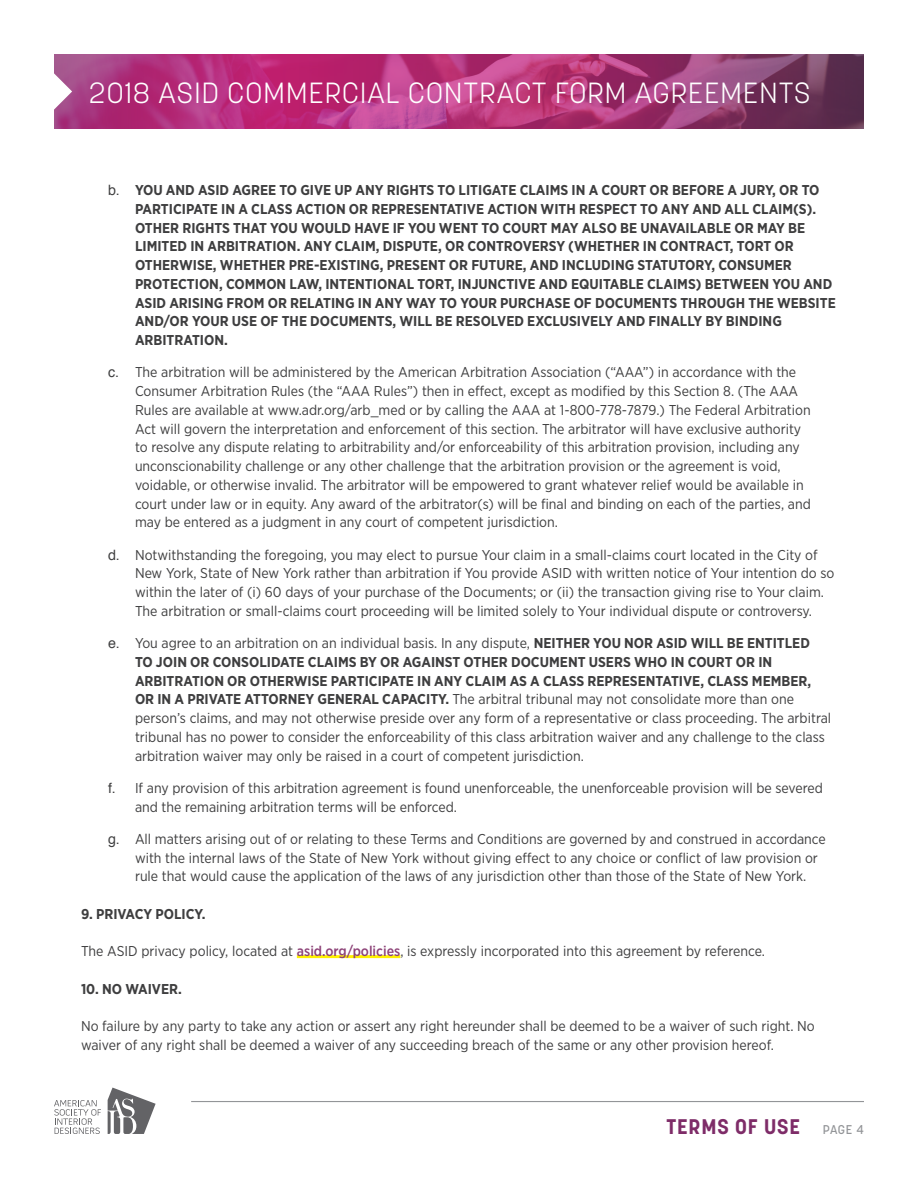
<style>
.page{position:relative;width:918px;height:1188px;background:#fff}
.page>*{position:absolute;margin:0;border:0;box-sizing:border-box;transform-origin:0 0}
.t1{font:300 28.95px "Korolev";letter-spacing:.04em;color:#fff}
.t2{font:700 21px "Korolev";letter-spacing:.04em;color:#7e2c68}
.t3{font:14.25px/18.8px "Gotham Narrow";color:#3e3e3f}
.t4{font:700 14.25px/18.8px "Gotham Narrow";color:#3e3e3f}
.s1{font-family:"Helvetica";font-weight:400}
.s2{font-family:"Helvetica"}
.s3{font-weight:700}
.s4{font-weight:500;color:#8c4277}
.s5{font-weight:500;font-size:12.6px;color:#939598}
.s6{font-weight:500;font-size:12.75px;color:#939598}
</style>
<div class="page">
<svg style="left:54px;top:1100px;width:47px;height:34px"></svg>
<svg style="left:108px;top:1088px;width:48px;height:46px"></svg>
<hr style="left:191px;top:1101px;width:673px;height:1px;background:#939598">
<svg style="left:54px;top:54px;width:810px;height:75px;background:#a73676"></svg>
<svg style="left:54px;top:69px;width:18px;height:45px"></svg>
<hr style="left:297px;top:955px;width:103px;height:3px;background:#fff101">
<h1 class="t1" style="left:89px;top:74px;width:723px">2018 ASID COMMERCIAL CONTRACT FORM AGREEMENTS</h1>
<p class="t4" style="left:135px;top:180px;width:702px;text-indent:-27px"><span class="s1">b.</span> YOU AND ASID AGREE TO GIVE UP ANY RIGHTS TO LITIGATE CLAIMS IN A COURT OR BEFORE A JURY, OR TO PARTICIPATE IN A CLASS ACTION OR REPRESENTATIVE ACTION WITH RESPECT TO ANY AND ALL CLAIM(S).<br>OTHER RIGHTS THAT YOU WOULD HAVE IF YOU WENT TO COURT MAY ALSO BE UNAVAILABLE OR MAY BE LIMITED IN ARBITRATION. ANY CLAIM, DISPUTE, OR CONTROVERSY (WHETHER IN CONTRACT, TORT OR OTHERWISE, WHETHER PRE-EXISTING, PRESENT OR FUTURE, AND INCLUDING STATUTORY, CONSUMER PROTECTION, COMMON LAW, INTENTIONAL TORT, INJUNCTIVE AND EQUITABLE CLAIMS) BETWEEN YOU AND ASID ARISING FROM OR RELATING IN ANY WAY TO YOUR PURCHASE OF DOCUMENTS THROUGH THE WEBSITE AND/OR YOUR USE OF THE DOCUMENTS, WILL BE RESOLVED EXCLUSIVELY AND FINALLY BY BINDING ARBITRATION.</p>
<p class="t3" style="left:135px;top:363px;width:677px;text-indent:-27px"><span class="s2">c.</span> The arbitration will be administered by the American Arbitration Association (“AAA”) in accordance with the Consumer Arbitration Rules (the “AAA Rules”) then in effect, except as modified by this Section 8. (The AAA Rules are available at www.adr.org/arb_med or by calling the AAA at 1-800-778-7879.) The Federal Arbitration Act will govern the interpretation and enforcement of this section. The arbitrator will have exclusive authority to resolve any dispute relating to arbitrability and/or enforceability of this arbitration provision, including any unconscionability challenge or any other challenge that the arbitration provision or the agreement is void, voidable, or otherwise invalid. The arbitrator will be empowered to grant whatever relief would be available in court under law or in equity. Any award of the arbitrator(s) will be final and binding on each of the parties, and may be entered as a judgment in any court of competent jurisdiction.</p>
<p class="t3" style="left:135px;top:545px;width:701px;text-indent:-27px"><span class="s2">d.</span> Notwithstanding the foregoing, you may elect to pursue Your claim in a small-claims court located in the City of New York, State of New York rather than arbitration if You provide ASID with written notice of Your intention do so within the later of (i) 60 days of your purchase of the Documents; or (ii) the transaction giving rise to Your claim.<br>The arbitration or small-claims court proceeding will be limited solely to Your individual dispute or controversy.</p>
<p class="t3" style="left:135px;top:633px;width:698px;text-indent:-27px"><span class="s2">e.</span> You agree to an arbitration on an individual basis. In any dispute, <span class="s3">NEITHER YOU NOR ASID WILL BE ENTITLED TO JOIN OR CONSOLIDATE CLAIMS BY OR AGAINST OTHER DOCUMENT USERS WHO IN COURT OR IN ARBITRATION OR OTHERWISE PARTICIPATE IN ANY CLAIM AS A CLASS REPRESENTATIVE, CLASS MEMBER, OR IN A PRIVATE ATTORNEY GENERAL CAPACITY.</span> The arbitral tribunal may not consolidate more than one person’s claims, and may not otherwise preside over any form of a representative or class proceeding. The arbitral tribunal has no power to consider the enforceability of this class arbitration waiver and any challenge to the class arbitration waiver may only be raised in a court of competent jurisdiction.</p>
<p class="t3" style="left:135px;top:778px;width:689px;text-indent:-27px"><span class="s2">f.</span> If any provision of this arbitration agreement is found unenforceable, the unenforceable provision will be severed and the remaining arbitration terms will be enforced.</p>
<p class="t3" style="left:135px;top:829px;width:692px;text-indent:-27px"><span class="s2">g.</span> All matters arising out of or relating to these Terms and Conditions are governed by and construed in accordance with the internal laws of the State of New York without giving effect to any choice or conflict of law provision or rule that would cause the application of the laws of any jurisdiction other than those of the State of New York.</p>
<p class="t4" style="left:81px;top:904px;width:126px">9. PRIVACY POLICY.</p>
<p class="t3" style="left:81px;top:942px;width:686px">The ASID privacy policy, located at <span class="s4">asid.org/policies</span>, is expressly incorporated into this agreement by reference.</p>
<p class="t4" style="left:81px;top:979px;width:102px">10. NO WAIVER.</p>
<p class="t3" style="left:81px;top:1017px;width:735px">No failure by any party to take any action or assert any right hereunder shall be deemed to be a waiver of such right. No waiver of any right shall be deemed a waiver of any succeeding breach of the same or any other provision hereof.</p>
<h2 class="t2" style="left:667px;top:1114px;width:199px">TERMS OF USE <span class="s5">page</span> <span class="s6">4</span></h2>
</div>
